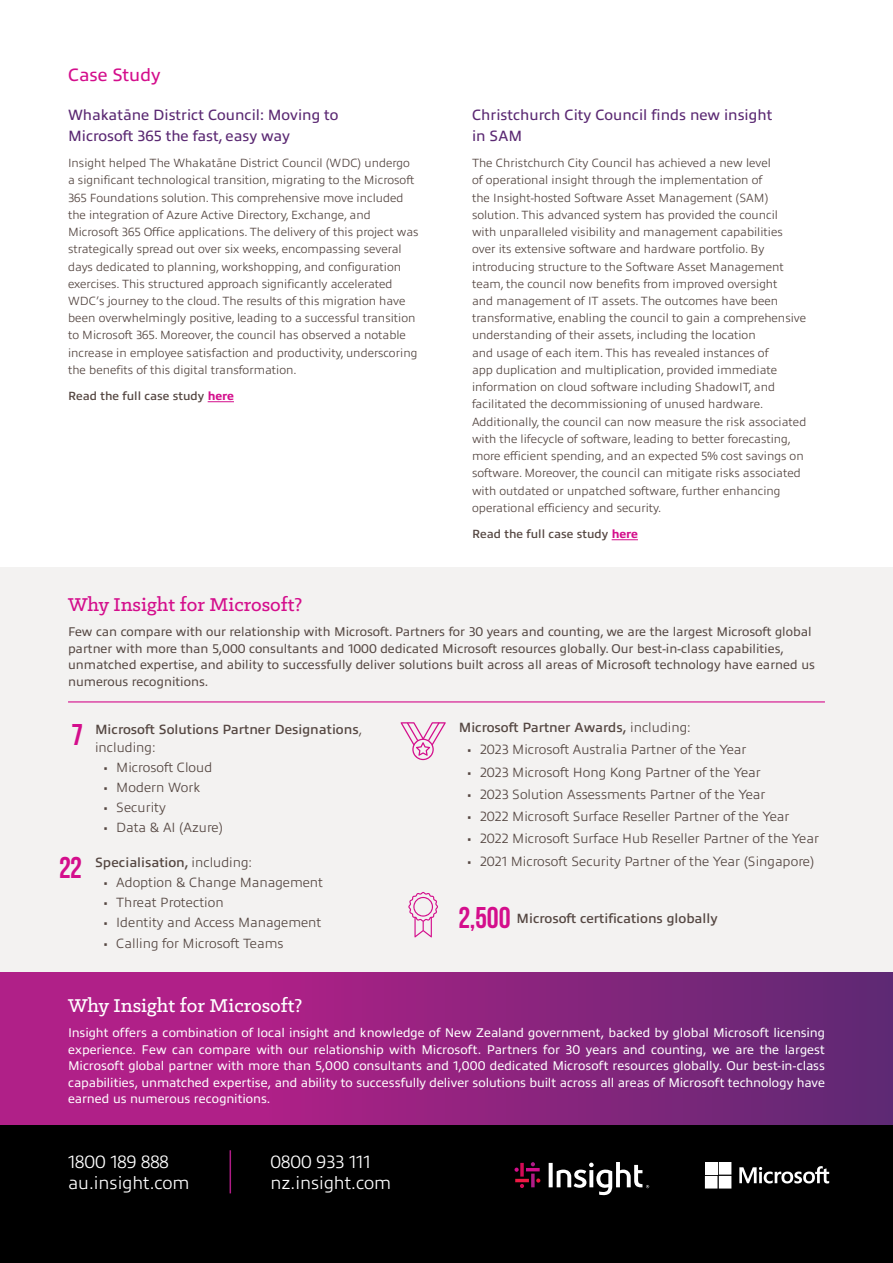
<style>
.page{position:relative;width:893px;height:1263px;background:#fff}
.page>*{position:absolute;margin:0;border:0;box-sizing:border-box;transform-origin:0 0}
.t1{font:700 30px "Bebas Neue";color:#d40e8c}
.t2{font:500 21px "Klinic Slab";color:#d40e8c}
.t3{font:500 21px "Klinic Slab";color:#fff}
.t4{font:300 18px/21.6px "Allumi Pro";color:#fff}
.t5{font:18px "Allumi Pro";color:#d40e8c}
.t6{font:15px/21.6px "Allumi Pro";color:#5b2973}
.t7{font:300 13.5px "Allumi Pro";color:#554742}
.t8{font:600 13.5px/18px "Allumi Pro";color:#554742}
.t9{font:12.75px/16.5px "Allumi Pro";color:#fff;text-align:justify}
.t10{font:12.75px/16.5px "Allumi Pro";color:#554742}
.t11{font:300 12px/17.2px "Allumi Pro";color:#554742}
.t12{font:600 12px "Allumi Pro";color:#554742}
.s1{font-weight:800;color:#d40e8c}
.s2{font-weight:300}
</style>
<div class="page">
<div style="left:0;top:567px;width:893px;height:424px;background:#f3f2f1"></div>
<hr style="left:68px;top:701px;width:757px;height:1px;background:#d40e8c">
<svg style="left:408px;top:892px;width:30px;height:45px"></svg>
<svg style="left:401px;top:722px;width:45px;height:38px"></svg>
<div style="left:0;top:973px;width:893px;height:166px;background:linear-gradient(to right,#c11e8c,#642974)"></div>
<svg style="left:208px;top:401px;width:26px;height:1px"></svg>
<svg style="left:612px;top:539px;width:26px;height:1px"></svg>
<div style="left:0;top:1125px;width:893px;height:138px;background:#000"></div>
<svg style="left:531px;top:1173px;width:4px;height:14px"></svg>
<svg style="left:531px;top:1162px;width:4px;height:4px"></svg>
<svg style="left:520px;top:1163px;width:4px;height:13px"></svg>
<svg style="left:520px;top:1184px;width:4px;height:4px"></svg>
<hr style="left:526px;top:1168px;width:14px;height:3px;background:#d40e8c">
<svg style="left:514px;top:1167px;width:5px;height:5px"></svg>
<hr style="left:515px;top:1179px;width:14px;height:3px;background:#ed1944">
<svg style="left:536px;top:1178px;width:4px;height:4px"></svg>
<svg style="left:549px;top:1162px;width:100px;height:33px"></svg>
<svg style="left:739px;top:1166px;width:90px;height:17px"></svg>
<svg style="left:705px;top:1162px;width:26px;height:26px"></svg>
<hr style="left:230px;top:1150px;width:1px;height:43px;background:#b01c87">
<h3 class="t5" style="left:68px;top:62px;width:94px">Case Study</h3>
<p class="t6" style="left:68px;top:102px;width:272px">Whakatāne District Council: Moving to<br>Microsoft 365 the fast, easy way</p>
<p class="t11" style="left:68px;top:153px;width:352px">Insight helped The Whakatāne District Council (WDC) undergo a significant technological transition, migrating to the Microsoft 365 Foundations solution. This comprehensive move included the integration of Azure Active Directory, Exchange, and Microsoft 365 Office applications. The delivery of this project was strategically spread out over six weeks, encompassing several days dedicated to planning, workshopping, and configuration exercises. This structured approach significantly accelerated WDC’s journey to the cloud. The results of this migration have been overwhelmingly positive, leading to a successful transition to Microsoft 365. Moreover, the council has observed a notable increase in employee satisfaction and productivity, underscoring the benefits of this digital transformation.</p>
<p class="t12" style="left:68px;top:387px;width:167px">Read the full case study <span class="s1">here</span></p>
<p class="t6" style="left:472px;top:102px;width:302px">Christchurch City Council finds new insight in SAM</p>
<p class="t11" style="left:472px;top:153px;width:336px">The Christchurch City Council has achieved a new level<br>of operational insight through the implementation of<br>the Insight-hosted Software Asset Management (SAM) solution. This advanced system has provided the council<br>with unparalleled visibility and management capabilities over its extensive software and hardware portfolio. By introducing structure to the Software Asset Management team, the council now benefits from improved oversight<br>and management of IT assets. The outcomes have been transformative, enabling the council to gain a comprehensive understanding of their assets, including the location<br>and usage of each item. This has revealed instances of<br>app duplication and multiplication, provided immediate information on cloud software including ShadowIT, and facilitated the decommissioning of unused hardware.<br>Additionally, the council can now measure the risk associated with the lifecycle of software, leading to better forecasting, more efficient spending, and an expected 5% cost savings on software. Moreover, the council can mitigate risks associated with outdated or unpatched software, further enhancing operational efficiency and security.</p>
<p class="t12" style="left:472px;top:525px;width:167px">Read the full case study <span class="s1">here</span></p>
<h2 class="t2" style="left:68px;top:591px;width:236px">Why Insight for Microsoft?</h2>
<p class="t10" style="left:68px;top:623px;width:748px">Few can compare with our relationship with Microsoft. Partners for 30 years and counting, we are the largest Microsoft global partner with more than 5,000 consultants and 1000 dedicated Microsoft resources globally. Our best-in-class capabilities, unmatched expertise, and ability to successfully deliver solutions built across all areas of Microsoft technology have earned us numerous recognitions.</p>
<p class="t8" style="left:459px;top:717px;width:233px">Microsoft Partner Awards, <span class="s2">including:</span></p>
<p class="t7" style="left:467px;top:740px;width:281px">• 2023 Microsoft Australia Partner of the Year</p>
<p class="t7" style="left:467px;top:762px;width:295px">• 2023 Microsoft Hong Kong Partner of the Year</p>
<p class="t7" style="left:467px;top:784px;width:300px">• 2023 Solution Assessments Partner of the Year</p>
<p class="t7" style="left:467px;top:807px;width:324px">• 2022 Microsoft Surface Reseller Partner of the Year</p>
<p class="t7" style="left:467px;top:829px;width:353px">• 2022 Microsoft Surface Hub Reseller Partner of the Year</p>
<p class="t7" style="left:467px;top:851px;width:349px">• 2021 Microsoft Security Partner of the Year (Singapore)</p>
<h1 class="t1" style="left:72px;top:718px;width:12px">7</h1>
<p class="t8" style="left:95px;top:719px;width:269px">Microsoft Solutions Partner Designations<span class="s2">, including:</span></p>
<p class="t7" style="left:104px;top:757px;width:110px">• Microsoft Cloud</p>
<p class="t7" style="left:104px;top:777px;width:98px">• Modern Work</p>
<p class="t7" style="left:104px;top:797px;width:64px">• Security</p>
<p class="t7" style="left:104px;top:818px;width:121px">• Data &amp; AI (Azure)</p>
<h1 class="t1" style="left:59px;top:851px;width:24px">22</h1>
<p class="t8" style="left:95px;top:852px;width:159px">Specialisation, <span class="s2">including:</span></p>
<p class="t7" style="left:104px;top:873px;width:221px">• Adoption &amp; Change Management</p>
<p class="t7" style="left:104px;top:893px;width:122px">• Threat Protection</p>
<p class="t7" style="left:104px;top:913px;width:219px">• Identity and Access Management</p>
<p class="t7" style="left:104px;top:933px;width:181px">• Calling for Microsoft Teams</p>
<h1 class="t1" style="left:459px;top:901px;width:53px">2,500</h1>
<p class="t8" style="left:516px;top:908px;width:203px">Microsoft certifications globally</p>
<h2 class="t3" style="left:68px;top:992px;width:236px">Why Insight for Microsoft?</h2>
<p class="t9" style="left:68px;top:1024px;width:758px">Insight offers a combination of local insight and knowledge of New Zealand government, backed by global Microsoft licensing experience. Few can compare with our relationship with Microsoft. Partners for 30 years and counting, we are the largest Microsoft global partner with more than 5,000 consultants and 1,000 dedicated Microsoft resources globally. Our best-in-class capabilities, unmatched expertise, and ability to successfully deliver solutions built across all areas of Microsoft technology have earned us numerous recognitions.</p>
<h3 class="t4" style="left:68px;top:1149px;width:123px">1800 189 888 au.insight.com</h3>
<h3 class="t4" style="left:271px;top:1149px;width:122px">0800 933 111 nz.insight.com</h3>
</div>
